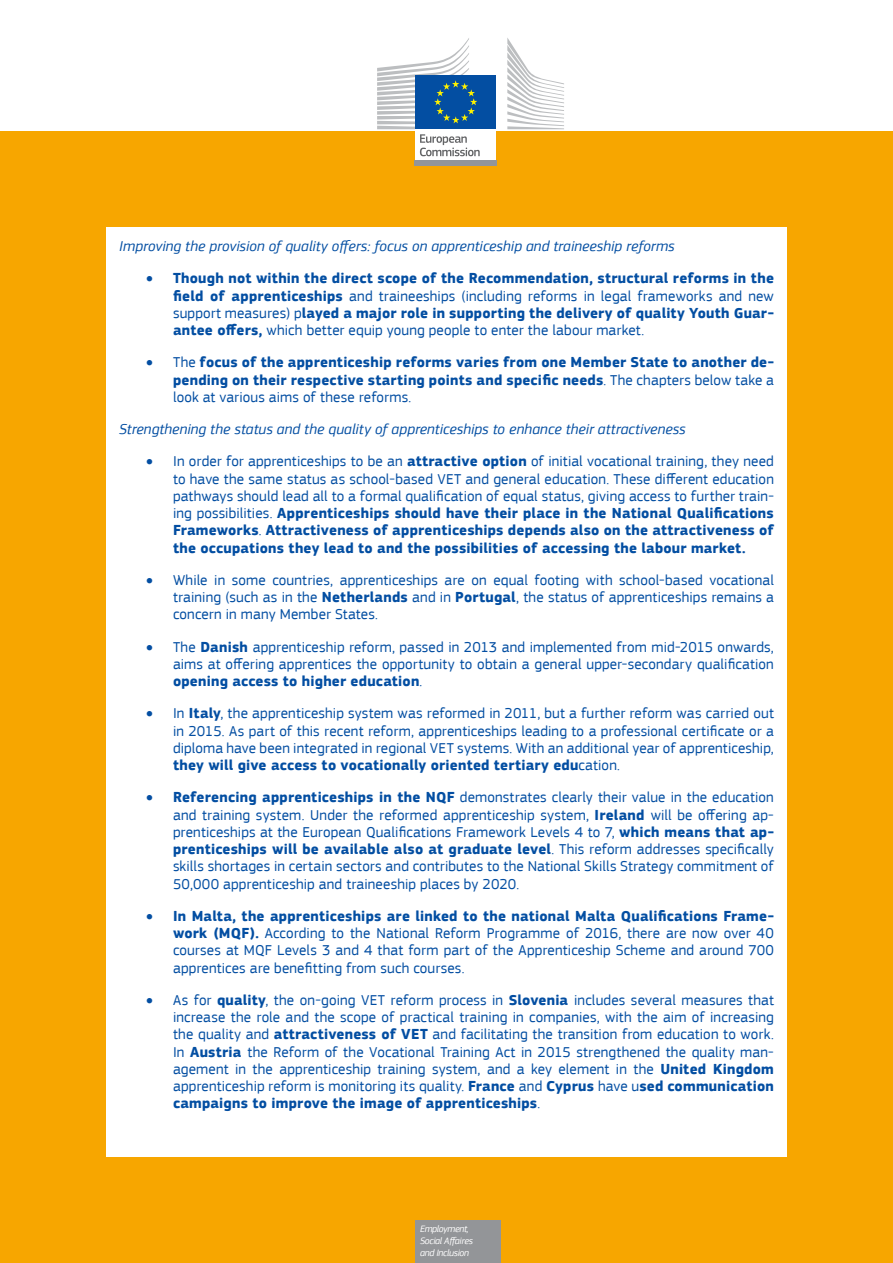
<style>
.page{position:relative;width:893px;height:1263px;background:#fff}
.page>*{position:absolute;margin:0;border:0;box-sizing:border-box;transform-origin:0 0}
.t1{font:15px/17.2px "EC Square Sans Pro";letter-spacing:.01em;color:#034ea2;text-align:justify}
.t2{font:700 15px/17.2px "EC Square Sans Pro";letter-spacing:.015em;color:#034ea2;text-align:justify}
.t3{font:italic 15px "EC Square Sans Pro";letter-spacing:.005em;color:#034ea2}
.t4{font:italic 9.75px/11.7px "EC Square Sans Pro";letter-spacing:-.03em;color:#fff}
.s1{font-weight:400}
.s2{font-weight:700}
</style>
<div class="page">
<div style="left:0;top:106px;width:893px;height:1157px;background:#f7a600"></div>
<div style="left:0;top:0;width:893px;height:130px;background:#fff"></div>
<div style="left:415px;top:128px;width:81px;height:35px;background:#fff"></div>
<div style="left:415px;top:75px;width:81px;height:54px;background:#034ea2"></div>
<svg style="left:507px;top:38px;width:57px;height:91px"></svg>
<svg style="left:377px;top:38px;width:103px;height:118px"></svg>
<div style="left:415px;top:161px;width:82px;height:5px;background:#939598"></div>
<div style="left:415px;top:1221px;width:85px;height:42px;background:#939598"></div>
<div style="left:106px;top:227px;width:681px;height:930px;background:#fff"></div>
<p class="t3" style="left:119px;top:237px;width:557px">Improving the provision of quality offers: focus on apprenticeship and traineeship reforms</p>
<p class="t2" style="left:173px;top:270px;width:602px;text-indent:-27px">• Though not within the direct scope of the Recommendation, structural reforms in the field of apprenticeships <span class="s1">and traineeships (including reforms in legal frameworks and new support measures) p</span>layed a major role in supporting the delivery of quality Youth Guar&shy;antee offers, <span class="s1">which better equip young people to enter the labour market.</span></p>
<p class="t2" style="left:173px;top:354px;width:602px;text-indent:-27px">• <span class="s1">The</span> focus of the apprenticeship reforms varies from one Member State to another de&shy;pending on their respective starting points and specific needs<span class="s1">. The chapters below take a look at various aims of these reforms.</span></p>
<p class="t3" style="left:119px;top:420px;width:568px">Strengthening the status and the quality of apprenticeships to enhance their attractiveness</p>
<p class="t1" style="left:173px;top:453px;width:602px;text-indent:-27px">• In order for apprenticeships to be an <span class="s2">attractive option</span> of initial vocational training, they need to have the same status as school-based VET and general education. These different education pathways should lead all to a formal qualification of equal status, giving access to further train&shy;ing possibilities. <span class="s2">Apprenticeships should have their place in the National Qualifications Frameworks</span>. <span class="s2">Attractiveness of apprenticeships depends also on the attractiveness of the occupations they lead to and the possibilities of accessing the labour market.</span></p>
<p class="t1" style="left:173px;top:571px;width:602px;text-indent:-27px">• While in some countries, apprenticeships are on equal footing with school-based vocational training (such as in the <span class="s2">Netherlands</span> and in <span class="s2">Portugal</span>, the status of apprenticeships remains a concern in many Member States.</p>
<p class="t1" style="left:173px;top:638px;width:602px;text-indent:-27px">• The <span class="s2">Danish</span> apprenticeship reform, passed in 2013 and implemented from mid-2015 onwards, aims at offering apprentices the opportunity to obtain a general upper-secondary qualification <span class="s2">opening access to higher education</span>.</p>
<p class="t1" style="left:173px;top:705px;width:602px;text-indent:-27px">• In <span class="s2">Italy</span>, the apprenticeship system was reformed in 2011, but a further reform was carried out in 2015. As part of this recent reform, apprenticeships leading to a professional certificate or a diploma have been integrated in regional VET systems. With an additional year of apprenticeship, <span class="s2">they will give access to vocationally oriented tertiary edu</span>cation.</p>
<p class="t1" style="left:173px;top:789px;width:602px;text-indent:-27px">• <span class="s2">Referencing apprenticeships in the NQF</span> demonstrates clearly their value in the education and training system. Under the reformed apprenticeship system, <span class="s2">Ireland</span> will be offering ap&shy;prenticeships at the European Qualifications Framework Levels 4 to 7, <span class="s2">which means that ap&shy;prenticeships will be available also at graduate level</span>. This reform addresses specifically skills shortages in certain sectors and contributes to the National Skills Strategy commitment of 50,000 apprenticeship and traineeship places by 2020.</p>
<p class="t1" style="left:173px;top:907px;width:602px;text-indent:-27px">• <span class="s2">In Malta, the apprenticeships are linked to the national Malta Qualifications Frame&shy;work (MQF).</span> According to the National Reform Programme of 2016, there are now over 40 courses at MQF Levels 3 and 4 that form part of the Apprenticeship Scheme and around 700 apprentices are benefitting from such courses.</p>
<p class="t1" style="left:173px;top:991px;width:602px;text-indent:-27px">• As for <span class="s2">quality</span>, the on-going VET reform process in <span class="s2">Slovenia</span> includes several measures that increase the role and the scope of practical training in companies, with the aim of increasing the quality and <span class="s2">attractiveness of VET</span> and facilitating the transition from education to work.<br>In <span class="s2">Austria</span> the Reform of the Vocational Training Act in 2015 strengthened the quality man&shy;agement in the apprenticeship training system, and a key element in the <span class="s2">United Kingdom </span>apprenticeship reform is monitoring its quality. <span class="s2">France</span> and <span class="s2">Cyprus</span> have u<span class="s2">sed communication campaigns to improve the image of apprenticeships</span>.</p>
<p class="t4" style="left:420px;top:1223px;width:54px">Employment,<br>Social Affaires and Inclusion</p>
</div>
